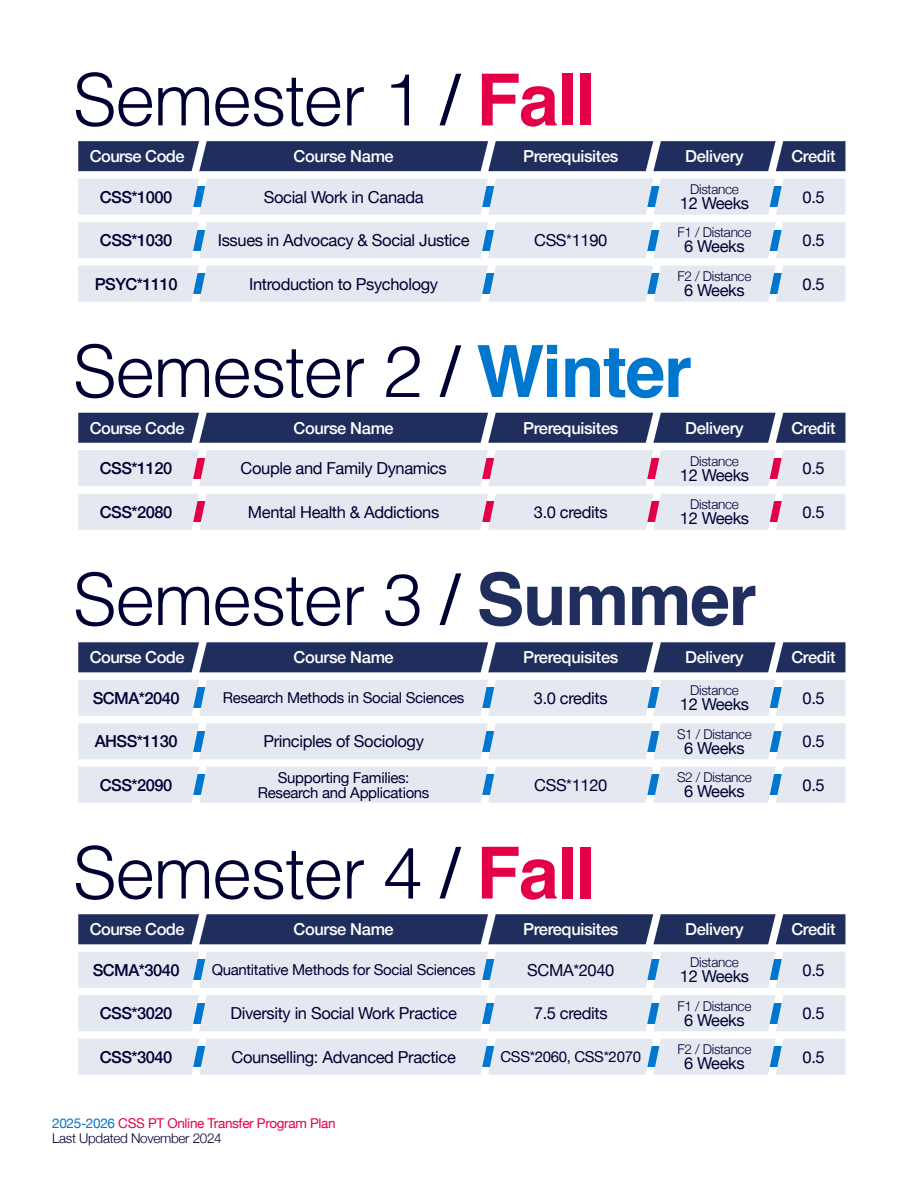
<style>
.page{position:relative;width:918px;height:1188px;background:#fff}
.page>*{position:absolute;margin:0;border:0;box-sizing:border-box;transform-origin:0 0}
.t1{font:300 72px "Helvetica";letter-spacing:-.02em;color:#003}
.t2{font:16.5px "Helvetica Neue";letter-spacing:-.02em;color:#003}
.t3{font:500 16.5px "Helvetica Neue";letter-spacing:-.02em;color:#fff}
.t4{font:500 16.5px "Helvetica Neue";letter-spacing:-.03em;color:#003}
.t5{font:15px/15px "Helvetica Neue";letter-spacing:-.02em;color:#003;text-align:center}
.t6{font:300 13.5px "Helvetica Neue";letter-spacing:-.02em;color:#003}
.t7{font:13.5px/15px "Helvetica Neue";letter-spacing:-.02em;color:#e40046}
.s1{font-weight:400}
.s2{font-weight:700;color:#e40046}
.s3{font-weight:700;color:#0077cf}
.s4{font-weight:700;color:#1f2e5c}
.s5{color:#0077cf}
.s6{font-weight:300;color:#003}
</style>
<div class="page">
<svg style="left:78px;top:141px;width:767px;height:30px;background:#283763"></svg>
<div style="left:78px;top:179px;width:767px;height:36px;background:#e4e9f1"></div>
<div style="left:78px;top:222px;width:767px;height:36px;background:#e4e9f1"></div>
<div style="left:78px;top:266px;width:767px;height:36px;background:#e4e9f1"></div>
<svg style="left:78px;top:413px;width:767px;height:30px;background:#293763"></svg>
<div style="left:78px;top:450px;width:767px;height:36px;background:#e4e9f1"></div>
<div style="left:78px;top:494px;width:767px;height:36px;background:#e4e9f1"></div>
<svg style="left:78px;top:642px;width:767px;height:30px;background:#2a3864"></svg>
<div style="left:78px;top:680px;width:767px;height:36px;background:#e4e9f1"></div>
<div style="left:78px;top:723px;width:767px;height:36px;background:#e4e9f1"></div>
<div style="left:78px;top:767px;width:767px;height:36px;background:#e4e9f1"></div>
<svg style="left:78px;top:914px;width:767px;height:30px;background:#293863"></svg>
<div style="left:78px;top:952px;width:767px;height:36px;background:#e4e9f1"></div>
<div style="left:78px;top:995px;width:767px;height:36px;background:#e4e9f1"></div>
<div style="left:78px;top:1039px;width:767px;height:36px;background:#e4e9f1"></div>
<h1 class="t1" style="left:73px;top:39px;width:524px">Semester 1 <span class="s1">/</span> <span class="s2">Fall</span></h1>
<p class="t3" style="left:90px;top:143px;width:96px">Course Code</p>
<p class="t3" style="left:294px;top:143px;width:102px">Course Name</p>
<p class="t3" style="left:523px;top:143px;width:97px">Prerequisites</p>
<p class="t3" style="left:685px;top:143px;width:60px">Delivery</p>
<p class="t3" style="left:791px;top:143px;width:46px">Credit</p>
<p class="t4" style="left:100px;top:183px;width:74px">CSS*1000</p>
<p class="t6" style="left:690px;top:178px;width:50px">Distance</p>
<p class="t2" style="left:680px;top:191px;width:71px">12 Weeks</p>
<p class="t2" style="left:264px;top:185px;width:161px">Social Work in Canada</p>
<p class="t2" style="left:803px;top:185px;width:24px">0.5</p>
<p class="t6" style="left:678px;top:222px;width:75px">F1 / Distance</p>
<p class="t2" style="left:684px;top:235px;width:62px">6 Weeks</p>
<p class="t4" style="left:100px;top:227px;width:74px">CSS*1030</p>
<p class="t2" style="left:218px;top:228px;width:253px">Issues in Advocacy &amp; Social Justice</p>
<p class="t2" style="left:803px;top:228px;width:24px">0.5</p>
<p class="t2" style="left:534px;top:228px;width:75px">CSS*1190</p>
<p class="t6" style="left:678px;top:265px;width:75px">F2 / Distance</p>
<p class="t2" style="left:684px;top:278px;width:62px">6 Weeks</p>
<p class="t4" style="left:95px;top:270px;width:84px">PSYC*1110</p>
<p class="t2" style="left:249px;top:272px;width:190px">Introduction to Psychology</p>
<p class="t2" style="left:803px;top:272px;width:24px">0.5</p>
<h1 class="t1" style="left:73px;top:310px;width:620px">Semester 2 <span class="s1">/</span> <span class="s3">Winter</span></h1>
<p class="t3" style="left:90px;top:414px;width:96px">Course Code</p>
<p class="t3" style="left:294px;top:414px;width:102px">Course Name</p>
<p class="t3" style="left:523px;top:414px;width:97px">Prerequisites</p>
<p class="t3" style="left:685px;top:414px;width:60px">Delivery</p>
<p class="t3" style="left:791px;top:414px;width:46px">Credit</p>
<p class="t4" style="left:100px;top:455px;width:74px">CSS*1120</p>
<p class="t6" style="left:690px;top:450px;width:50px">Distance</p>
<p class="t2" style="left:680px;top:463px;width:71px">12 Weeks</p>
<p class="t2" style="left:241px;top:456px;width:208px">Couple and Family Dynamics</p>
<p class="t2" style="left:803px;top:456px;width:24px">0.5</p>
<p class="t6" style="left:690px;top:493px;width:50px">Distance</p>
<p class="t2" style="left:680px;top:506px;width:71px">12 Weeks</p>
<p class="t4" style="left:100px;top:498px;width:74px">CSS*2080</p>
<p class="t2" style="left:248px;top:500px;width:193px">Mental Health &amp; Addictions</p>
<p class="t2" style="left:803px;top:500px;width:24px">0.5</p>
<p class="t2" style="left:534px;top:500px;width:75px">3.0 credits</p>
<h1 class="t1" style="left:73px;top:538px;width:685px">Semester 3 <span class="s1">/</span> <span class="s4">Summer</span></h1>
<p class="t3" style="left:90px;top:644px;width:96px">Course Code</p>
<p class="t3" style="left:294px;top:644px;width:102px">Course Name</p>
<p class="t3" style="left:523px;top:644px;width:97px">Prerequisites</p>
<p class="t3" style="left:685px;top:644px;width:60px">Delivery</p>
<p class="t3" style="left:791px;top:644px;width:46px">Credit</p>
<p class="t4" style="left:93px;top:685px;width:88px">SCMA*2040</p>
<p class="t6" style="left:690px;top:679px;width:50px">Distance</p>
<p class="t2" style="left:680px;top:692px;width:71px">12 Weeks</p>
<p class="t5" style="left:223px;top:691px;width:243px">Research Methods in Social Sciences</p>
<p class="t2" style="left:534px;top:686px;width:75px">3.0 credits</p>
<p class="t2" style="left:803px;top:686px;width:24px">0.5</p>
<p class="t6" style="left:677px;top:723px;width:76px">S1 / Distance</p>
<p class="t2" style="left:684px;top:736px;width:62px">6 Weeks</p>
<p class="t4" style="left:95px;top:728px;width:84px">AHSS*1130</p>
<p class="t2" style="left:263px;top:729px;width:162px">Principles of Sociology</p>
<p class="t2" style="left:803px;top:729px;width:24px">0.5</p>
<p class="t4" style="left:100px;top:772px;width:74px">CSS*2090</p>
<p class="t5" style="left:258px;top:771px;width:173px">Supporting Families:<br>Research and Applications</p>
<p class="t2" style="left:803px;top:773px;width:24px">0.5</p>
<p class="t6" style="left:677px;top:766px;width:76px">S2 / Distance</p>
<p class="t2" style="left:684px;top:779px;width:62px">6 Weeks</p>
<p class="t2" style="left:534px;top:773px;width:75px">CSS*1120</p>
<h1 class="t1" style="left:73px;top:812px;width:524px">Semester 4 <span class="s1">/</span> <span class="s2">Fall</span></h1>
<p class="t3" style="left:90px;top:916px;width:96px">Course Code</p>
<p class="t3" style="left:294px;top:916px;width:102px">Course Name</p>
<p class="t3" style="left:523px;top:916px;width:97px">Prerequisites</p>
<p class="t3" style="left:685px;top:916px;width:60px">Delivery</p>
<p class="t3" style="left:791px;top:916px;width:46px">Credit</p>
<p class="t4" style="left:93px;top:957px;width:88px">SCMA*3040</p>
<p class="t6" style="left:690px;top:951px;width:50px">Distance</p>
<p class="t2" style="left:680px;top:964px;width:71px">12 Weeks</p>
<p class="t5" style="left:212px;top:963px;width:265px">Quantitative Methods for Social Sciences</p>
<p class="t2" style="left:527px;top:958px;width:89px">SCMA*2040</p>
<p class="t2" style="left:803px;top:958px;width:24px">0.5</p>
<p class="t6" style="left:678px;top:995px;width:75px">F1 / Distance</p>
<p class="t2" style="left:684px;top:1008px;width:62px">6 Weeks</p>
<p class="t4" style="left:100px;top:1000px;width:74px">CSS*3020</p>
<p class="t2" style="left:230px;top:1001px;width:228px">Diversity in Social Work Practice</p>
<p class="t2" style="left:803px;top:1001px;width:24px">0.5</p>
<p class="t2" style="left:534px;top:1001px;width:75px">7.5 credits</p>
<p class="t6" style="left:678px;top:1038px;width:75px">F2 / Distance</p>
<p class="t2" style="left:684px;top:1051px;width:62px">6 Weeks</p>
<p class="t4" style="left:100px;top:1043px;width:74px">CSS*3040</p>
<p class="t2" style="left:231px;top:1045px;width:226px">Counselling: Advanced Practice</p>
<p class="t2" style="left:803px;top:1045px;width:24px">0.5</p>
<p class="t5" style="left:500px;top:1050px;width:142px">CSS*2060, CSS*2070</p>
<p class="t7" style="left:52px;top:1117px;width:285px"><span class="s5">2025-2026</span> CSS PT Online Transfer Program Plan<br><span class="s6">Last Updated November 2024</span></p>
</div>
